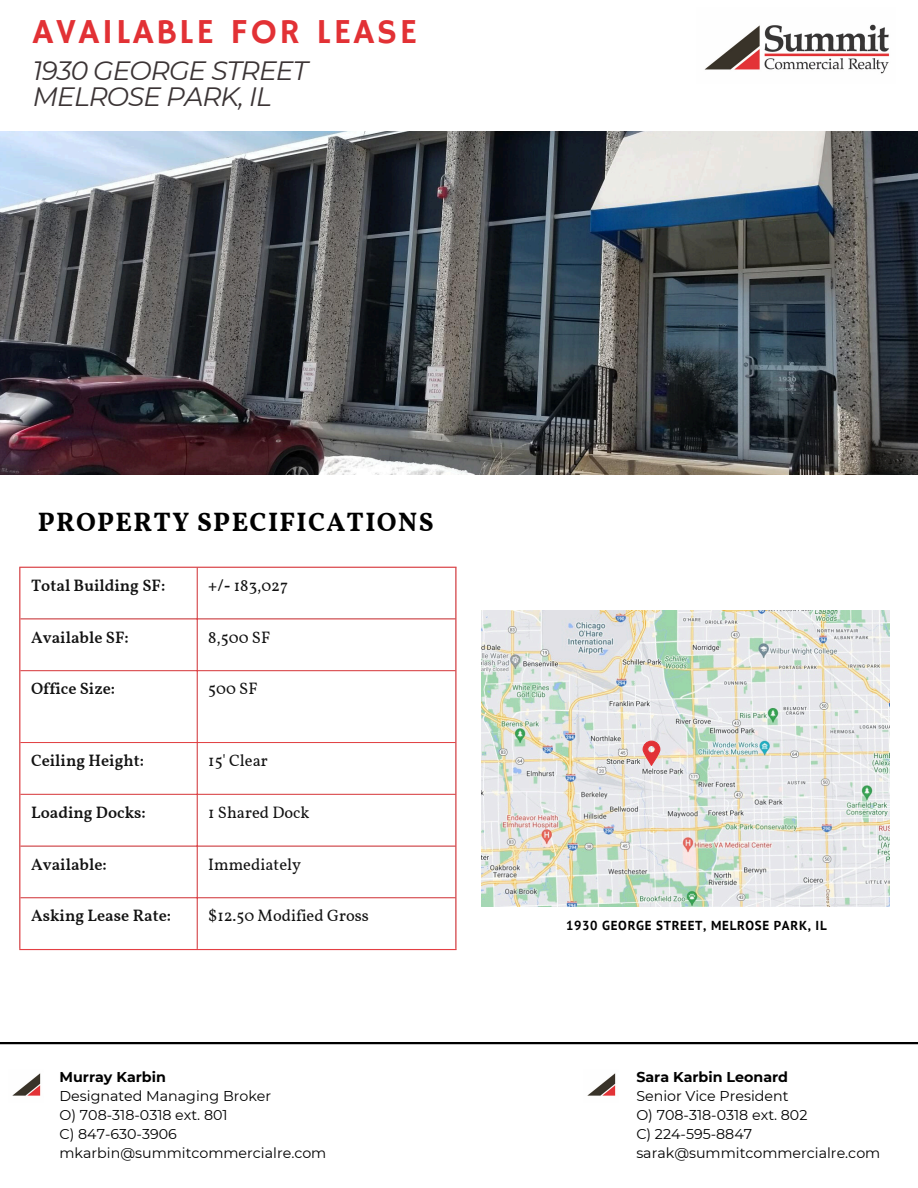
<style>
.page{position:relative;width:918px;height:1188px;background:#fff}
.page>*{position:absolute;margin:0;border:0;box-sizing:border-box;transform-origin:0 0}
.t1{font:34.95px "Hammersmith One";letter-spacing:.075em;color:#e23135}
.t2{font:italic 26.55px/25.8px "Montserrat";letter-spacing:-.035em;color:#3b3435}
.t3{font:700 26.55px "Vollkorn";letter-spacing:.05em;color:#000}
.t4{font:600 16.5px "Vollkorn";color:#000}
.t5{font:16.5px "Vollkorn";color:#000}
.t6{font:14.25px "Montserrat";color:#000}
.t7{font:700 14.25px "Montserrat";color:#000}
.t8{font:700 13.05px "PT Sans";letter-spacing:.05em;color:#000}
.s1{font-weight:700}
</style>
<div class="page">
<svg style="left:20px;top:568px;width:435px;height:381px"></svg>
<hr style="left:197px;top:568px;width:1px;height:381px;background:#e23135">
<hr style="left:20px;top:619px;width:435px;height:1px;background:#e23135">
<hr style="left:20px;top:670px;width:435px;height:1px;background:#e23135">
<hr style="left:20px;top:742px;width:435px;height:1px;background:#e23135">
<hr style="left:20px;top:794px;width:435px;height:1px;background:#e23135">
<hr style="left:20px;top:846px;width:435px;height:1px;background:#e23135">
<hr style="left:20px;top:897px;width:435px;height:1px;background:#e23135">
<hr style="left:19px;top:568px;width:1px;height:381px;background:#e23135">
<hr style="left:455px;top:568px;width:2px;height:381px;background:#e23135">
<hr style="left:19px;top:567px;width:438px;height:1px;background:#e23135">
<hr style="left:19px;top:949px;width:438px;height:1px;background:#e23135">
<hr style="left:0;top:1042px;width:918px;height:2px;background:#000">
<img style="left:704px;top:24px;width:186px;height:50px">
<img style="left:587px;top:1073px;width:29px;height:23px">
<img style="left:12px;top:1073px;width:29px;height:23px">
<img style="left:0;top:131px;width:918px;height:343px">
<img style="left:481px;top:611px;width:409px;height:295px">
<svg style="left:643px;top:741px;width:17px;height:25px"></svg>
<p class="t1" style="left:33px;top:12px;width:386px">AVAILABLE FOR LEASE</p>
<p class="t2" style="left:33px;top:57px;width:277px">1930 GEORGE STREET<br>MELROSE PARK, IL</p>
<p class="t3" style="left:38px;top:506px;width:397px">PROPERTY SPECIFICATIONS</p>
<p class="t4" style="left:31px;top:579px;width:136px">Total Building SF:</p>
<p class="t5" style="left:208px;top:575px;width:81px"><span class="s1">+/-</span> 183,027</p>
<p class="t4" style="left:31px;top:630px;width:99px">Available SF:</p>
<p class="t5" style="left:208px;top:627px;width:64px">8,500 SF</p>
<p class="t4" style="left:31px;top:682px;width:86px">Office Size:</p>
<p class="t5" style="left:208px;top:679px;width:51px">500 SF</p>
<p class="t4" style="left:31px;top:754px;width:115px">Ceiling Height:</p>
<p class="t5" style="left:208px;top:750px;width:61px">15' Clear</p>
<p class="t4" style="left:31px;top:806px;width:116px">Loading Docks:</p>
<p class="t5" style="left:208px;top:802px;width:103px">1 Shared Dock</p>
<p class="t4" style="left:31px;top:857px;width:77px">Available:</p>
<p class="t5" style="left:208px;top:854px;width:94px">Immediately</p>
<p class="t4" style="left:31px;top:909px;width:142px">Asking Lease Rate:</p>
<p class="t5" style="left:208px;top:906px;width:162px">$12.50 Modified Gross</p>
<p class="t7" style="left:60px;top:1068px;width:108px">Murray Karbin</p>
<p class="t6" style="left:60px;top:1087px;width:213px">Designated Managing Broker</p>
<p class="t6" style="left:60px;top:1106px;width:170px">O) 708-318-0318 ext. 801</p>
<p class="t6" style="left:60px;top:1125px;width:119px">C) 847-630-3906</p>
<p class="t6" style="left:60px;top:1145px;width:268px">mkarbin@summitcommercialre.com</p>
<p class="t8" style="left:566px;top:917px;width:262px">1930 GEORGE STREET, MELROSE PARK, IL</p>
<p class="t7" style="left:636px;top:1068px;width:153px">Sara Karbin Leonard</p>
<p class="t6" style="left:636px;top:1087px;width:154px">Senior Vice President</p>
<p class="t6" style="left:636px;top:1106px;width:173px">O) 708-318-0318 ext. 802</p>
<p class="t6" style="left:636px;top:1125px;width:117px">C) 224-595-8847</p>
<p class="t6" style="left:636px;top:1144px;width:246px">sarak@summitcommercialre.com</p>
</div>
